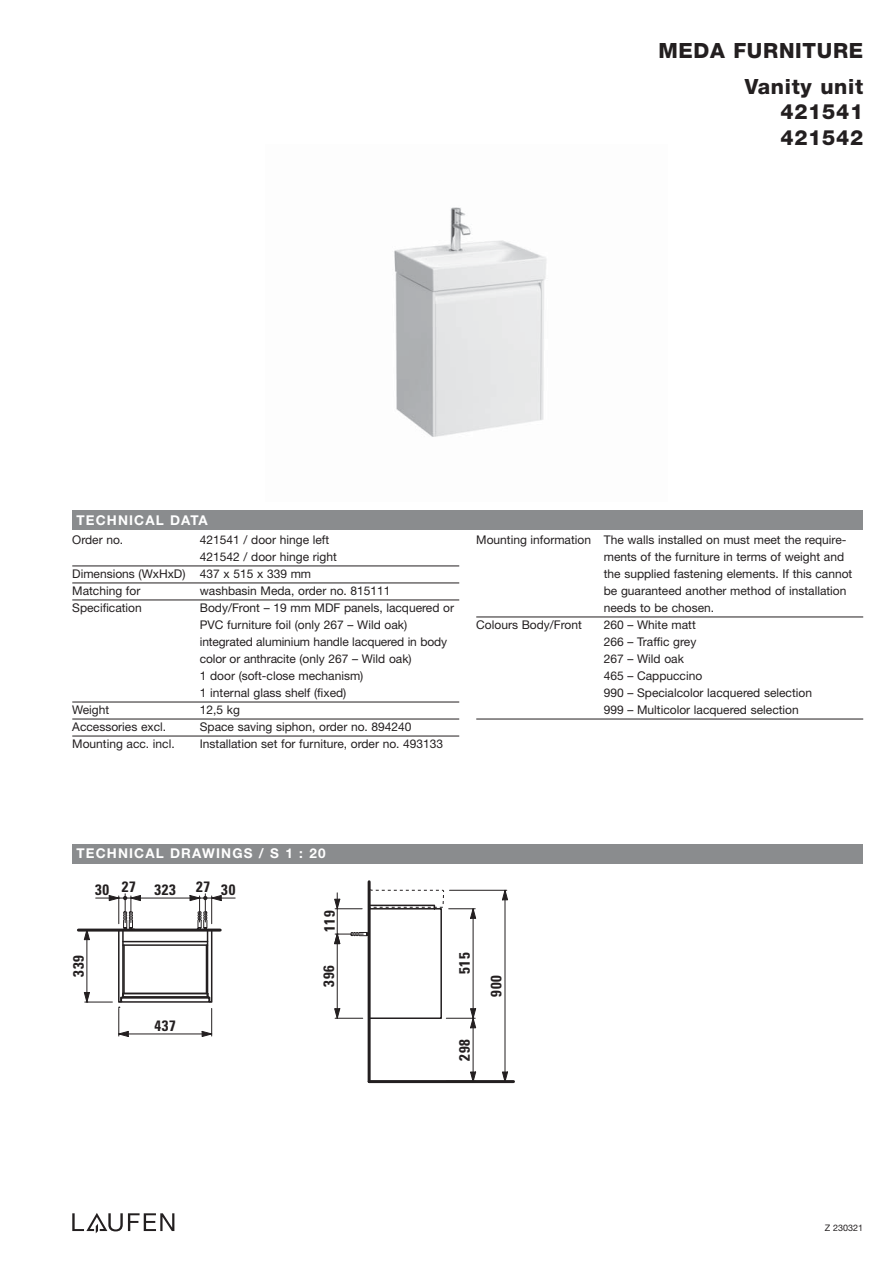
<style>
.page{position:relative;width:893px;height:1263px;background:#fff}
.page>*{position:absolute;margin:0;border:0;box-sizing:border-box;transform-origin:0 0}
.t1{font:800 21px/25.5px "Helvetica Neue";letter-spacing:.03em;color:#231f20;text-align:justify}
.t2{font:700 condensed 15px "Univers";letter-spacing:.05em;color:#231f20}
.t3{font:700 13.5px "Helvetica Neue";letter-spacing:.085em;color:#fff}
.t4{font:12px/17px "Helvetica Neue";color:#231f20}
.t5{font:9px "Helvetica Neue";color:#231f20}
</style>
<div class="page">
<img style="left:394px;top:207px;width:153px;height:230px">
<svg style="left:72px;top:1213px;width:102px;height:20px"></svg>
<div style="left:72px;top:844px;width:791px;height:19px;background:#8a8c8e"></div>
<div style="left:72px;top:510px;width:791px;height:19px;background:#8a8c8e"></div>
<hr style="left:72px;top:566px;width:387px;height:1px;background:#231f20">
<hr style="left:72px;top:583px;width:387px;height:1px;background:#231f20">
<hr style="left:72px;top:600px;width:387px;height:1px;background:#231f20">
<hr style="left:72px;top:702px;width:387px;height:1px;background:#231f20">
<hr style="left:72px;top:719px;width:387px;height:1px;background:#231f20">
<hr style="left:72px;top:736px;width:387px;height:1px;background:#231f20">
<hr style="left:476px;top:617px;width:387px;height:1px;background:#231f20">
<hr style="left:476px;top:719px;width:387px;height:1px;background:#231f20">
<svg style="left:84px;top:894px;width:151px;height:143px"></svg>
<hr style="left:78px;top:928px;width:142px;height:3px;background:#231f20">
<hr style="left:368px;top:882px;width:3px;height:199px;background:#231f20">
<hr style="left:369px;top:1080px;width:144px;height:3px;background:#231f20">
<hr style="left:473px;top:1018px;width:1px;height:63px;background:#231f20">
<hr style="left:449px;top:890px;width:58px;height:1px;background:#231f20">
<hr style="left:505px;top:890px;width:1px;height:191px;background:#231f20">
<svg style="left:502px;top:889px;width:6px;height:11px"></svg>
<svg style="left:446px;top:1072px;width:30px;height:9px"></svg>
<svg style="left:499px;top:1072px;width:9px;height:9px"></svg>
<svg style="left:334px;top:889px;width:142px;height:139px"></svg>
<h1 class="t1" style="left:658px;top:39px;width:206px">MEDA FURNITURE</h1>
<h1 class="t1" style="left:780px;top:75px;width:84px;text-indent:-36px">Vanity unit 421541<br>421542</h1>
<p class="t3" style="left:77px;top:515px;width:133px">TECHNICAL DATA</p>
<p class="t4" style="left:72px;top:533px;width:53px">Order no.</p>
<p class="t4" style="left:200px;top:533px;width:131px">421541 / door hinge left</p>
<p class="t4" style="left:200px;top:550px;width:138px">421542 / door hinge right</p>
<p class="t4" style="left:72px;top:567px;width:240px">Dimensions (WxHxD) 437 x 515 x 339 mm</p>
<p class="t4" style="left:72px;top:584px;width:70px">Matching for</p>
<p class="t4" style="left:200px;top:584px;width:192px">washbasin Meda, order no. 815111</p>
<p class="t4" style="left:72px;top:601px;width:71px">Specification</p>
<p class="t4" style="left:200px;top:601px;width:256px">Body/Front – 19 mm MDF panels, lacquered or PVC furniture foil (only 267 – Wild oak) integrated aluminium handle lacquered in body color or anthracite (only 267 – Wild oak)<br>1 door (soft-close mechanism)<br>1 internal glass shelf (fixed)</p>
<p class="t4" style="left:72px;top:703px;width:38px">Weight</p>
<p class="t4" style="left:200px;top:703px;width:42px">12,5 kg</p>
<p class="t4" style="left:72px;top:720px;width:95px">Accessories excl.</p>
<p class="t4" style="left:200px;top:720px;width:213px">Space saving siphon, order no. 894240</p>
<p class="t4" style="left:72px;top:737px;width:104px">Mounting acc. incl.</p>
<p class="t4" style="left:200px;top:737px;width:245px">Installation set for furniture, order no. 493133</p>
<p class="t4" style="left:476px;top:533px;width:372px">Mounting information The walls installed on must meet the require-</p>
<p class="t4" style="left:604px;top:550px;width:242px">ments of the furniture in terms of weight and</p>
<p class="t4" style="left:604px;top:567px;width:250px">the supplied fastening elements. If this cannot</p>
<p class="t4" style="left:604px;top:584px;width:244px">be guaranteed another method of installation</p>
<p class="t4" style="left:604px;top:601px;width:112px">needs to be chosen.</p>
<p class="t4" style="left:476px;top:618px;width:107px">Colours Body/Front</p>
<p class="t4" style="left:604px;top:618px;width:210px">260 – White matt<br>266 – Traffic grey<br>267 – Wild oak<br>465 – Cappuccino<br>990 – Specialcolor lacquered selection<br>999 – Multicolor lacquered selection</p>
<p class="t3" style="left:77px;top:849px;width:250px">TECHNICAL DRAWINGS / S 1 : 20</p>
<p class="t2" style="left:95px;top:882px;width:42px">30 27</p>
<p class="t2" style="left:196px;top:882px;width:41px">27 30</p>
<p class="t2" style="left:154px;top:884px;width:23px">323</p>
<p class="t2" style="left:324px;top:932px;width:23px;rotate:-90deg">119</p>
<p class="t2" style="left:73px;top:977px;width:23px;rotate:-90deg">339</p>
<p class="t2" style="left:154px;top:1020px;width:23px">437</p>
<p class="t2" style="left:459px;top:974px;width:23px;rotate:-90deg">515</p>
<p class="t2" style="left:323px;top:987px;width:23px;rotate:-90deg">396</p>
<p class="t2" style="left:491px;top:997px;width:23px;rotate:-90deg">900</p>
<p class="t2" style="left:459px;top:1061px;width:23px;rotate:-90deg">298</p>
<p class="t5" style="left:825px;top:1224px;width:40px">Z 230321</p>
</div>
